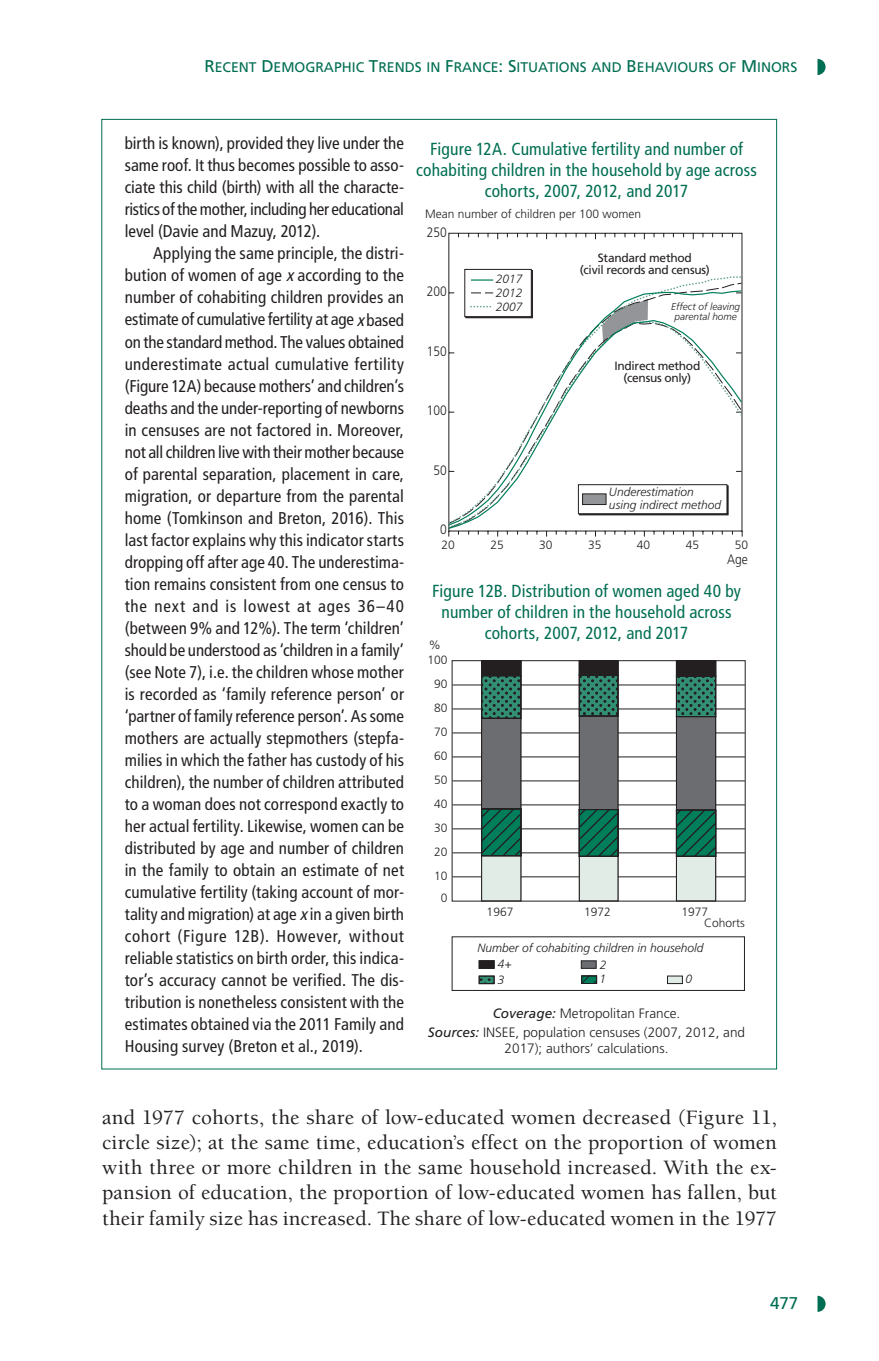
<style>
.page{position:relative;width:879px;height:1361px;background:#fff}
.page>*{position:absolute;margin:0;border:0;box-sizing:border-box;transform-origin:0 0}
.t1{font:500 21px/25.2px "Berkeley Std";letter-spacing:.005em;color:#231f20;text-align:justify}
.t2{font:condensed 17.4px/21px "Frutiger LT Std";letter-spacing:.01em;color:#006e52;text-align:center}
.t3{font:condensed 17px/22px "Frutiger LT Std";color:#231f20;text-align:justify}
.t4{font:17px "Frutiger LT Std Roman SC820";color:#006e52}
.t5{font:14px "Frutiger LT Std Roman SC820";color:#006e52}
.t6{font:300 13.6px/19px "Frutiger LT Std";color:#231f20;text-align:center}
.t7{font:300 13.6px "Frutiger LT Std";color:#231f20;scale:.88 1}
.t8{font:italic 300 12px/13.6px "Frutiger LT Std";color:#231f20}
.t9{font:300 12px/11.2px "Frutiger LT Std";color:#231f20}
.t10{font:12px/12px "Frutiger LT Std";letter-spacing:-.025em;color:#231f20;text-align:center}
.t11{font:italic 300 10px/10px "Frutiger LT Std";color:#231f20;text-align:center}
.s1{font-size:17px}
.s2{font-style:italic}
.s3{font-weight:400;font-style:italic}
</style>
<div class="page">
<svg style="left:817px;top:59px;width:8px;height:16px"></svg>
<svg style="left:817px;top:1295px;width:8px;height:17px"></svg>
<svg style="left:448px;top:233px;width:295px;height:304px"></svg>
<div style="left:464px;top:269px;width:67px;height:48px;background:#fff;border:1px solid #231f20"></div>
<svg style="left:448px;top:275px;width:295px;height:15px"></svg>
<svg style="left:448px;top:290px;width:295px;height:240px"></svg>
<div style="left:582px;top:493px;width:24px;height:12px;background:#939598;border:1px solid #231f20"></div>
<svg style="left:451px;top:660px;width:294px;height:330px"></svg>
<div style="left:581px;top:960px;width:15px;height:8px;background:#6c6d70;border:1px solid #231f20"></div>
<div style="left:667px;top:975px;width:16px;height:9px;background:#e1ece7;border:1px solid #231f20"></div>
<div style="left:479px;top:960px;width:15px;height:8px;background:#231f20;border:1px solid #231f20"></div>
<svg style="left:581px;top:975px;width:16px;height:9px"></svg>
<svg style="left:479px;top:976px;width:15px;height:8px"></svg>
<svg style="left:481px;top:660px;width:235px;height:241px"></svg>
<p class="t5" style="left:204px;top:59px;width:594px"><span class="s1">R</span>ECENT <span class="s1">D</span>EMOGRAPHIC <span class="s1">T</span>RENDS IN <span class="s1">F</span>RANCE<span class="s1">: S</span>ITUATIONS AND <span class="s1">B</span>EHAVIOURS OF <span class="s1">M</span> INORS</p>
<p class="t3" style="left:125px;top:133px;width:281px">birth is known), provided they live under the same roof. It thus becomes possible to asso&shy;ciate this child (birth) with all the characte&shy;ristics of the mother, including her educational level (Davie and Mazuy, 2012).</p>
<p class="t3" style="left:125px;top:243px;width:281px;text-indent:28px">Applying the same principle, the distri&shy;bution of women of age <span class="s2">x</span>according to the number of cohabiting children provides an estimate of cumulative fertility at age <span class="s2">x</span>based on the standard method. The values obtained underestimate actual cumulative fertility (Figure 12A) because mothers’ and children’s deaths and the under-reporting of newborns in censuses are not factored in. Moreover, not all children live with their mother because of parental separation, placement in care, migration, or departure from the parental home (Tomkinson and Breton, 2016). This last factor explains why this indicator starts dropping off after age 40. The underestima&shy;tion remains consistent from one census to the next and is lowest at ages 36–40 (between 9% and 12%). The term ‘children’ should be understood as ‘children in a family’ (see Note 7), i.e. the children whose mother is recorded as ‘family reference person’ or ‘partner of family reference person’. As some mothers are actually stepmothers (stepfa&shy;milies in which the father has custody of his children), the number of children attributed to a woman does not correspond exactly to her actual fertility. Likewise, women can be distributed by age and number of children in the family to obtain an estimate of net cumulative fertility (taking account of mor&shy;tality and migration) at age <span class="s2">x</span>in a given birth cohort (Figure 12B). However, without reliable statistics on birth order, this indica&shy;tor’s accuracy cannot be verified. The dis&shy;tribution is nonetheless consistent with the estimates obtained via the 2011 Family and Housing survey (Breton et al., 2019).</p>
<p class="t2" style="left:416px;top:138px;width:342px">Figure 12A. Cumulative fertility and number of cohabiting children in the household by age across cohorts, 2007, 2012, and 2017</p>
<p class="t9" style="left:425px;top:208px;width:218px">Mean number of children per 100 women</p>
<p class="t7" style="left:427px;top:224px;width:24px">250</p>
<p class="t7" style="left:427px;top:284px;width:24px">200</p>
<p class="t7" style="left:427px;top:344px;width:24px">150</p>
<p class="t7" style="left:427px;top:403px;width:24px">100</p>
<p class="t7" style="left:433px;top:462px;width:17px">50</p>
<p class="t7" style="left:440px;top:521px;width:9px">0</p>
<p class="t8" style="left:496px;top:273px;width:28px">2017<br>2012</p>
<p class="t8" style="left:496px;top:300px;width:28px">2007</p>
<p class="t10" style="left:580px;top:252px;width:131px">Standard method<br>(civil records and census)</p>
<p class="t11" style="left:671px;top:302px;width:70px">Effect of leaving parental home</p>
<p class="t10" style="left:614px;top:359px;width:87px">Indirect method (census only)</p>
<p class="t8" style="left:609px;top:486px;width:114px;line-height:12.4px">Underestimation using indirect method</p>
<p class="t9" style="left:441px;top:540px;width:15px">20</p>
<p class="t9" style="left:490px;top:540px;width:15px">25</p>
<p class="t9" style="left:539px;top:540px;width:15px">30</p>
<p class="t9" style="left:588px;top:540px;width:15px">35</p>
<p class="t9" style="left:637px;top:540px;width:15px">40</p>
<p class="t9" style="left:686px;top:540px;width:15px">45</p>
<p class="t9" style="left:734px;top:540px;width:15px">50</p>
<p class="t7" style="left:727px;top:551px;width:25px">Age</p>
<p class="t2" style="left:432px;top:581px;width:310px">Figure 12B. Distribution of women aged 40 by number of children in the household across cohorts, 2007, 2012, and 2017</p>
<p class="t9" style="left:429px;top:639px;width:13px">%</p>
<p class="t9" style="left:427px;top:654px;width:22px">100</p>
<p class="t9" style="left:434px;top:678px;width:15px">90</p>
<p class="t9" style="left:434px;top:702px;width:15px">80</p>
<p class="t9" style="left:434px;top:726px;width:15px">70</p>
<p class="t9" style="left:434px;top:750px;width:15px">60</p>
<p class="t9" style="left:434px;top:774px;width:15px">50</p>
<p class="t9" style="left:434px;top:798px;width:15px">40</p>
<p class="t9" style="left:434px;top:822px;width:15px">30</p>
<p class="t9" style="left:434px;top:846px;width:15px">20</p>
<p class="t9" style="left:434px;top:870px;width:15px">10</p>
<p class="t9" style="left:441px;top:892px;width:8px">0</p>
<p class="t9" style="left:487px;top:906px;width:28px">1967</p>
<p class="t9" style="left:584px;top:906px;width:28px">1972</p>
<p class="t9" style="left:704px;top:906px;width:42px;text-indent:-23px">1977<br>Cohorts</p>
<p class="t8" style="left:477px;top:941px;width:228px">Number of cohabiting children in household</p>
<p class="t8" style="left:498px;top:956px;width:15px;line-height:16px">4+<br>3</p>
<p class="t8" style="left:599px;top:957px;width:9px;line-height:14.4px">2<br>1</p>
<p class="t8" style="left:685px;top:972px;width:8px">0</p>
<p class="t6" style="left:428px;top:1004px;width:319px"><span class="s3">Coverage:</span> Metropolitan France.<br><span class="s3">Sources:</span> INSEE, population censuses (2007, 2012, and</p>
<p class="t6" style="left:504px;top:1039px;width:165px">2017); authors’ calculations.</p>
<p class="t1" style="left:102px;top:1105px;width:676px">and 1977 cohorts, the share of low-educated women decreased (Figure 11, circle size); at the same time, education’s effect on the proportion of women with three or more children in the same household increased. With the ex&shy;pansion of education, the proportion of low-educated women has fallen, but their family size has increased. The share of low-educated women in the 1977</p>
<p class="t4" style="left:770px;top:1292px;width:30px">477</p>
</div>
